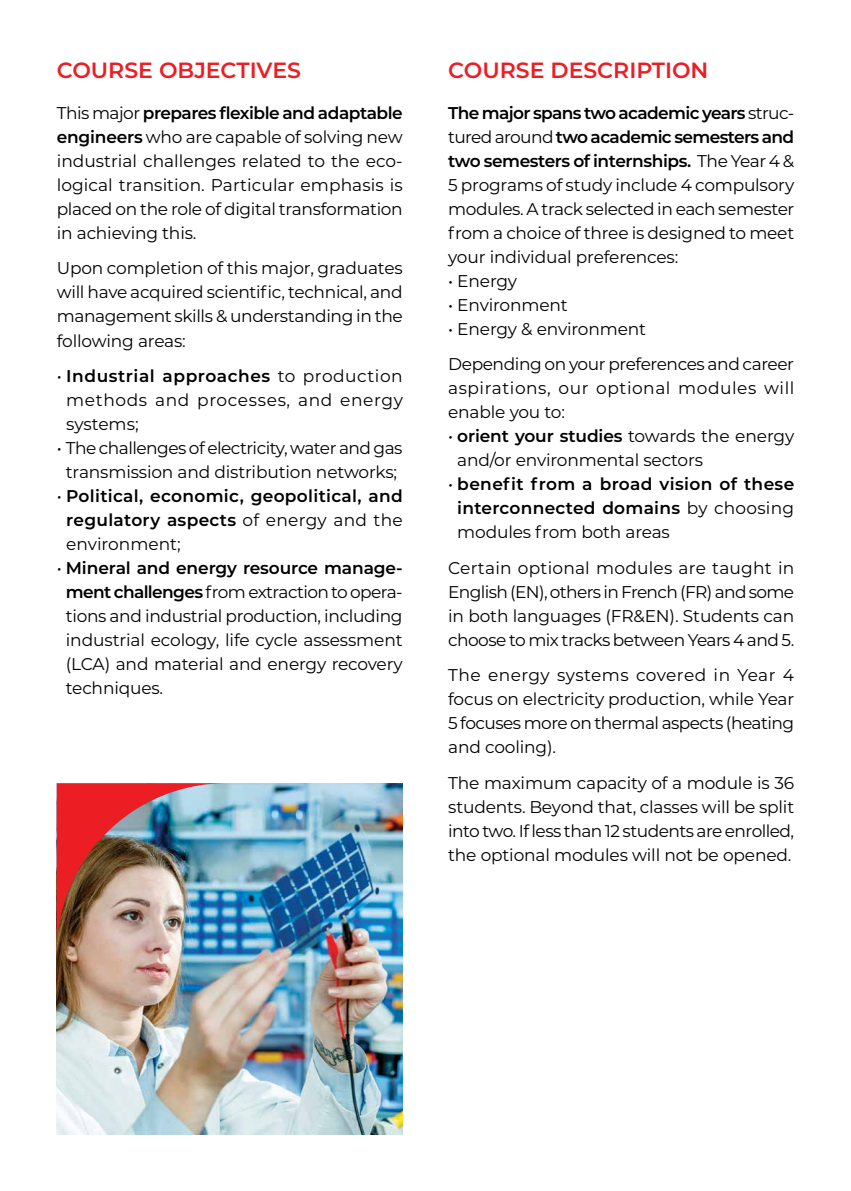
<style>
.page{position:relative;width:851px;height:1191px;background:#fff}
.page>*{position:absolute;margin:0;border:0;box-sizing:border-box;transform-origin:0 0}
.t1{font:600 22px "Montserrat";color:#ed1d24}
.t2{font:17px/24px "Montserrat";letter-spacing:-.01em;color:#000;text-align:justify}
.t3{font:600 17px/24px "Montserrat";letter-spacing:.02em;color:#000;text-align:justify}
.t4{font:17px/24px "Montserrat";letter-spacing:.03em;color:#000}
.s1{font-weight:600}
.s2{font-weight:400}
</style>
<div class="page">
<img style="left:57px;top:783px;width:346px;height:351px">
<img style="left:57px;top:783px;width:169px;height:170px">
<p class="t1" style="left:57px;top:55px;width:246px">COURSE OBJECTIVES</p>
<p class="t2" style="left:57px;top:100px;width:347px">This major <span class="s1">prepares flexible and adaptable engineers</span> who are capable of solving new industrial challenges related to the eco&shy;logical transition. Particular emphasis is placed on the role of digital transformation in achieving this.</p>
<p class="t2" style="left:57px;top:256px;width:347px">Upon completion of this major, graduates will have acquired scientific, technical, and management skills &amp; understanding in the following areas:</p>
<p class="t2" style="left:66px;top:363px;width:338px;text-indent:-9px">• <span class="s1">Industrial approaches</span> to production methods and processes, and energy systems;</p>
<p class="t2" style="left:57px;top:435px;width:347px;text-align:center">• The challenges of electricity, water and gas transmission and distribution networks;</p>
<p class="t3" style="left:66px;top:483px;width:338px;text-indent:-9px"><span class="s2">•</span> Political, economic, geopolitical, and regulatory aspects <span class="s2">of energy and the environment;</span></p>
<p class="t2" style="left:66px;top:555px;width:338px;text-indent:-9px">• <span class="s1">Mineral and energy resource manage&shy;ment challenges</span> from extraction to opera&shy;tions and industrial production, including industrial ecology, life cycle assessment (LCA) and material and energy recovery techniques.</p>
<p class="t1" style="left:448px;top:54px;width:262px">COURSE DESCRIPTION</p>
<p class="t2" style="left:448px;top:100px;width:347px"><span class="s1">The major spans two academic years</span> struc&shy;tured around <span class="s1">two academic semesters and two semesters of internships.</span> The Year 4 &amp; 5 programs of study include 4 compulsory modules. A track selected in each semester from a choice of three is designed to meet your individual preferences:</p>
<p class="t2" style="left:448px;top:268px;width:70px">• Energy</p>
<p class="t2" style="left:448px;top:292px;width:121px">• Environment</p>
<p class="t2" style="left:448px;top:310px;width:347px;line-height:35.4px">• Energy &amp; environment<br>Depending on your preferences and career</p>
<p class="t4" style="left:448px;top:376px;width:347px">aspirations, our optional modules will enable you to:</p>
<p class="t2" style="left:457px;top:424px;width:338px;text-indent:-9px">• <span class="s1">orient your studies</span> towards the energy and/or environmental sectors</p>
<p class="t3" style="left:457px;top:471px;width:338px;text-indent:-9px"><span class="s2">•</span> benefit from a broad vision of these interconnected domains <span class="s2">by choosing modules from both areas</span></p>
<p class="t2" style="left:448px;top:555px;width:347px">Certain optional modules are taught in English (EN), others in French (FR) and some in both languages (FR&amp;EN). Students can choose to mix tracks between Years 4 and 5.</p>
<p class="t2" style="left:448px;top:662px;width:347px">The energy systems covered in Year 4 focus on electricity production, while Year 5 focuses more on thermal aspects (heating and cooling).</p>
<p class="t2" style="left:448px;top:770px;width:347px">The maximum capacity of a module is 36 students. Beyond that, classes will be split into two. If less than 12 students are enrolled, the optional modules will not be opened.</p>
</div>
